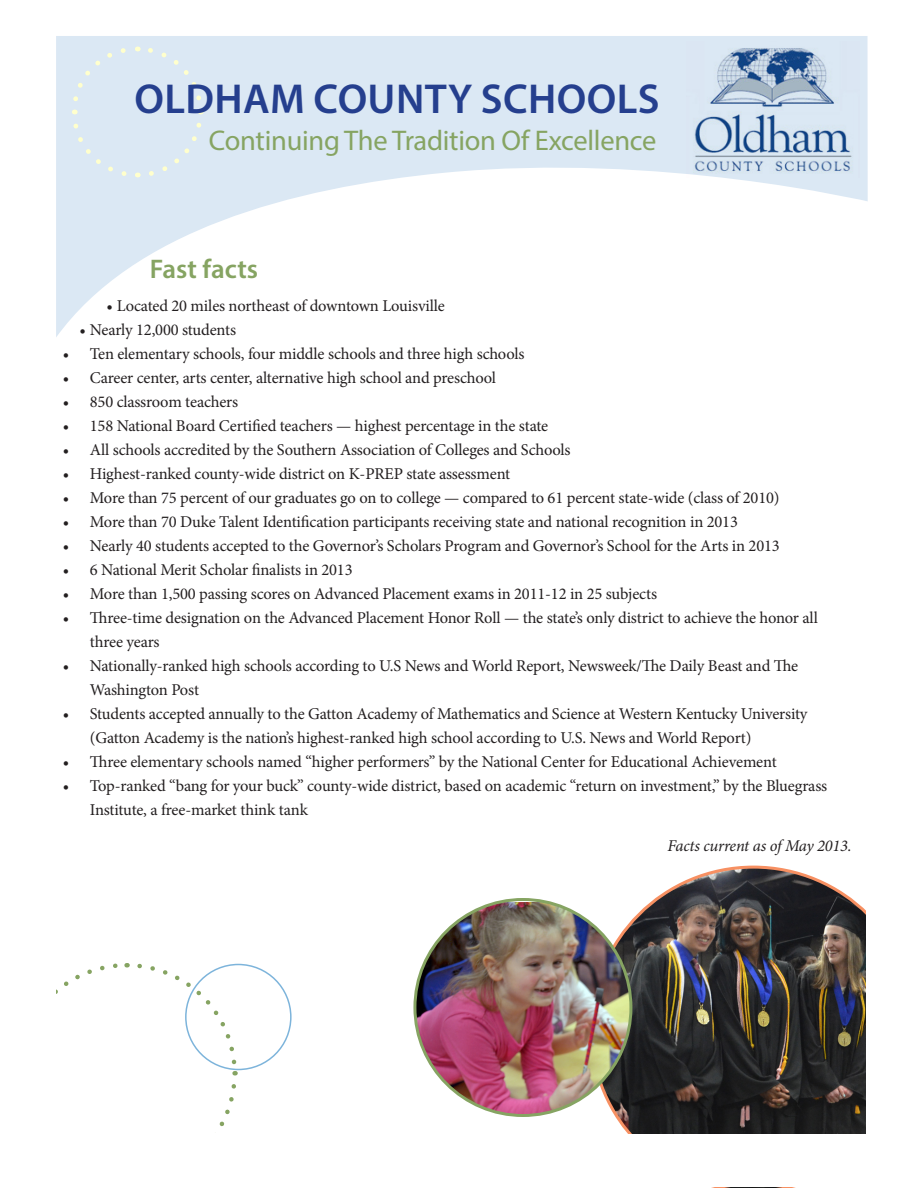
<style>
.page{position:relative;width:918px;height:1188px;background:#fff}
.page>*{position:absolute;margin:0;border:0;box-sizing:border-box;transform-origin:0 0}
.t1{font:600 42px "Myriad Pro";letter-spacing:.01em;color:#253f8e}
.t2{font:28.5px "Myriad Pro";letter-spacing:-.01em;color:#86a462}
.Subhead{font:600 27px "Myriad Pro";color:#86a462}
.t3{font:16.5px/24px "Minion Pro";letter-spacing:-.01em;color:#231f20}
.t4{font:italic 16.5px "Minion Pro";letter-spacing:-.01em;color:#231f20}
</style>
<div class="page">
<img style="left:614px;top:866px;width:252px;height:322px">
<img style="left:417px;top:902px;width:214px;height:213px">
<svg style="left:56px;top:36px;width:812px;height:301px"></svg>
<img style="left:687px;top:41px;width:173px;height:136px">
<svg style="left:56px;top:963px;width:183px;height:164px"></svg>
<div style="left:145px;top:110px;width:60px;height:69px;background:#dbe8f4"></div>
<div style="left:137px;top:44px;width:68px;height:60px;background:#dbe8f4"></div>
<div style="left:69px;top:45px;width:60px;height:69px;background:#dbe8f4"></div>
<div style="left:70px;top:120px;width:68px;height:60px;background:#dbe8f4"></div>
<div style="left:567px;top:1135px;width:351px;height:52px;background:#fff"></div>
<div style="left:185px;top:964px;width:107px;height:106px;border:2px solid #7db4db;border-radius:50%"></div>
<p class="t1" style="left:134px;top:72px;width:527px">OLDHAM COUNTY SCHOOLS</p>
<p class="t2" style="left:209px;top:123px;width:449px">Continuing The Tradition Of Excellence</p>
<p class="Subhead" style="left:150px;top:251px;width:110px">Fast facts</p>
<p class="t3" style="left:106px;top:293px;width:340px">• Located 20 miles northeast of downtown Louisville</p>
<p class="t3" style="left:79px;top:317px;width:158px">• Nearly 12,000 students</p>
<p class="t3" style="left:63px;top:341px;width:463px">• Ten elementary schools, four middle schools and three high schools</p>
<p class="t3" style="left:63px;top:365px;width:435px">• Career center, arts center, alternative high school and preschool</p>
<p class="t3" style="left:63px;top:389px;width:177px">• 850 classroom teachers</p>
<p class="t3" style="left:63px;top:413px;width:487px">• 158 National Board Certified teachers — highest percentage in the state</p>
<p class="t3" style="left:63px;top:437px;width:509px">• All schools accredited by the Southern Association of Colleges and Schools</p>
<p class="t3" style="left:63px;top:461px;width:449px">• Highest-ranked county-wide district on K-PREP state assessment</p>
<p class="t3" style="left:63px;top:485px;width:718px">• More than 75 percent of our graduates go on to college — compared to 61 percent state-wide (class of 2010)</p>
<p class="t3" style="left:63px;top:509px;width:677px">• More than 70 Duke Talent Identification participants receiving state and national recognition in 2013</p>
<p class="t3" style="left:63px;top:533px;width:718px">• Nearly 40 students accepted to the Governor’s Scholars Program and Governor’s School for the Arts in 2013</p>
<p class="t3" style="left:63px;top:557px;width:291px">• 6 National Merit Scholar finalists in 2013</p>
<p class="t3" style="left:63px;top:581px;width:596px">• More than 1,500 passing scores on Advanced Placement exams in 2011-12 in 25 subjects</p>
<p class="t3" style="left:90px;top:605px;width:730px;text-indent:-27px">• Three-time designation on the Advanced Placement Honor Roll — the state’s only district to achieve the honor all three years</p>
<p class="t3" style="left:90px;top:653px;width:710px;text-indent:-27px">• Nationally-ranked high schools according to U.S News and World Report, Newsweek/The Daily Beast and The<br>Washington Post</p>
<p class="t3" style="left:90px;top:701px;width:719px;text-indent:-27px">• Students accepted annually to the Gatton Academy of Mathematics and Science at Western Kentucky University (Gatton Academy is the nation’s highest-ranked high school according to U.S. News and World Report)</p>
<p class="t3" style="left:63px;top:749px;width:715px">• Three elementary schools named “higher performers” by the National Center for Educational Achievement</p>
<p class="t3" style="left:90px;top:773px;width:739px;text-indent:-27px">• Top-ranked “bang for your buck” county-wide district, based on academic “return on investment,” by the Bluegrass<br>Institute, a free-market think tank</p>
<p class="t4" style="left:668px;top:834px;width:186px">Facts current as of May 2013.</p>
</div>
